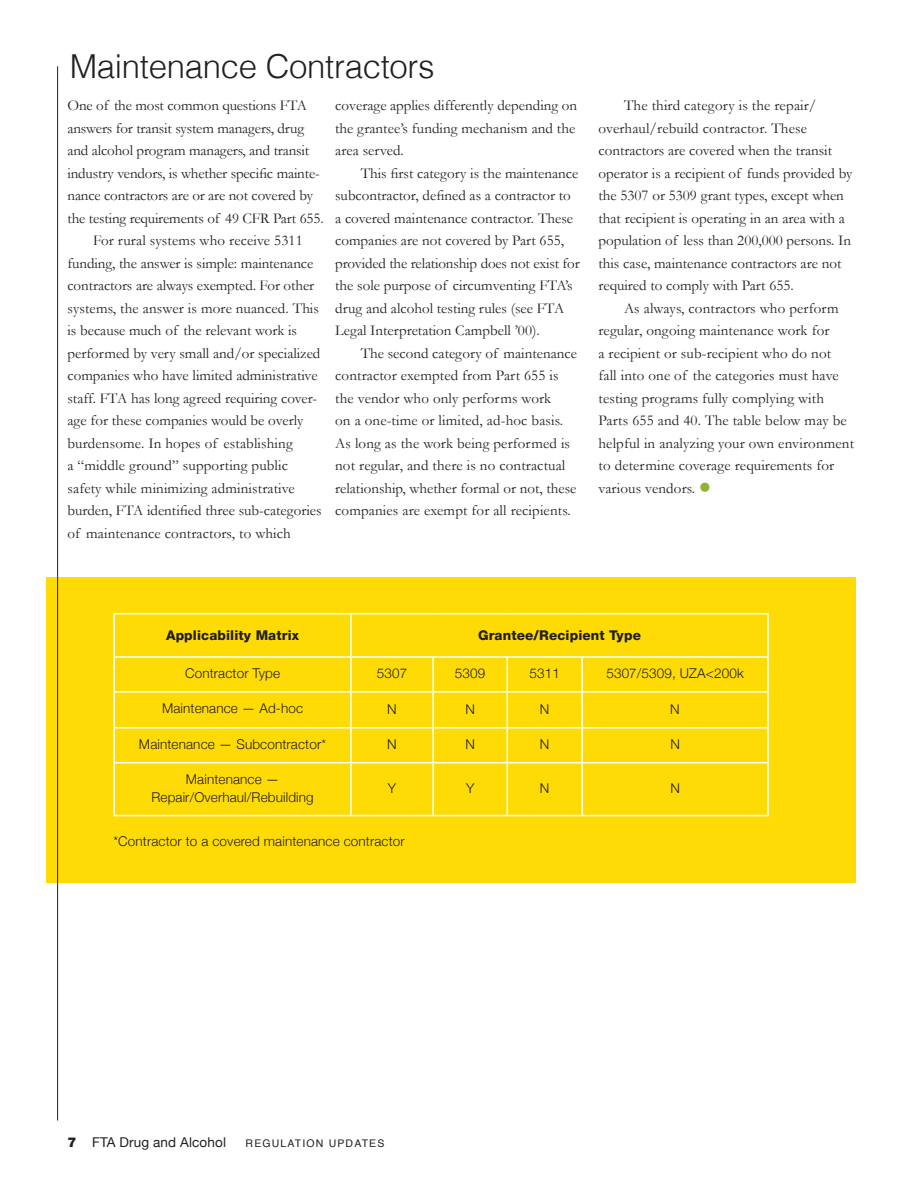
<style>
.page{position:relative;width:918px;height:1188px;background:#fff}
.page>*{position:absolute;margin:0;border:0;box-sizing:border-box;transform-origin:0 0}
.t1{font:300 33px "Helvetica";letter-spacing:-.01em;color:#231f20}
.t2{font:15px/22.5px "Garamond";color:#231f20}
.t3{font:300 13.5px "Helvetica Neue";letter-spacing:.01em;color:#231f20}
.t4{font:800 13.5px "Helvetica Neue LT Std";letter-spacing:.01em;color:#231f20}
.t5{font:13.5px "Helvetica Neue";letter-spacing:.01em;color:#231f20}
.t6{font:10.5px "Helvetica";letter-spacing:.11em;color:#231f20}
.s1{color:#8eb432}
.s2{font-family:"Helvetica Neue LT Std";font-weight:900}
</style>
<div class="page">
<div style="left:46px;top:578px;width:810px;height:305px;background:#ffdb06"></div>
<hr style="left:57px;top:66px;width:1px;height:1054px;background:#231f20">
<hr style="left:113px;top:614px;width:2px;height:42px;background:#fff">
<hr style="left:350px;top:614px;width:2px;height:42px;background:#fff">
<hr style="left:767px;top:614px;width:2px;height:42px;background:#fff">
<hr style="left:113px;top:656px;width:238px;height:2px;background:#fff">
<hr style="left:113px;top:658px;width:2px;height:33px;background:#fff">
<hr style="left:351px;top:656px;width:82px;height:2px;background:#fff">
<hr style="left:350px;top:658px;width:2px;height:33px;background:#fff">
<hr style="left:433px;top:656px;width:74px;height:2px;background:#fff">
<hr style="left:432px;top:658px;width:2px;height:33px;background:#fff">
<hr style="left:507px;top:656px;width:75px;height:2px;background:#fff">
<hr style="left:507px;top:658px;width:1px;height:33px;background:#fff">
<hr style="left:582px;top:656px;width:187px;height:2px;background:#fff">
<hr style="left:581px;top:658px;width:2px;height:33px;background:#fff">
<hr style="left:113px;top:691px;width:238px;height:2px;background:#fff">
<hr style="left:113px;top:693px;width:2px;height:34px;background:#fff">
<hr style="left:351px;top:691px;width:82px;height:2px;background:#fff">
<hr style="left:350px;top:693px;width:2px;height:34px;background:#fff">
<hr style="left:433px;top:691px;width:74px;height:2px;background:#fff">
<hr style="left:432px;top:693px;width:2px;height:34px;background:#fff">
<hr style="left:507px;top:691px;width:75px;height:2px;background:#fff">
<hr style="left:507px;top:693px;width:1px;height:34px;background:#fff">
<hr style="left:582px;top:691px;width:187px;height:2px;background:#fff">
<hr style="left:581px;top:693px;width:2px;height:34px;background:#fff">
<hr style="left:113px;top:727px;width:238px;height:2px;background:#fff">
<hr style="left:113px;top:729px;width:2px;height:33px;background:#fff">
<hr style="left:351px;top:727px;width:82px;height:2px;background:#fff">
<hr style="left:350px;top:729px;width:2px;height:33px;background:#fff">
<hr style="left:433px;top:727px;width:74px;height:2px;background:#fff">
<hr style="left:432px;top:729px;width:2px;height:33px;background:#fff">
<hr style="left:507px;top:727px;width:75px;height:2px;background:#fff">
<hr style="left:507px;top:729px;width:1px;height:33px;background:#fff">
<hr style="left:582px;top:727px;width:187px;height:2px;background:#fff">
<hr style="left:581px;top:729px;width:2px;height:33px;background:#fff">
<hr style="left:113px;top:762px;width:238px;height:1px;background:#fff">
<hr style="left:113px;top:763px;width:2px;height:52px;background:#fff">
<hr style="left:351px;top:762px;width:82px;height:1px;background:#fff">
<hr style="left:350px;top:763px;width:2px;height:52px;background:#fff">
<hr style="left:433px;top:762px;width:74px;height:1px;background:#fff">
<hr style="left:432px;top:763px;width:2px;height:52px;background:#fff">
<hr style="left:507px;top:762px;width:75px;height:1px;background:#fff">
<hr style="left:507px;top:763px;width:1px;height:52px;background:#fff">
<hr style="left:582px;top:762px;width:187px;height:1px;background:#fff">
<hr style="left:581px;top:763px;width:2px;height:52px;background:#fff">
<hr style="left:767px;top:763px;width:2px;height:52px;background:#fff">
<hr style="left:113px;top:613px;width:238px;height:1px;background:#fff">
<hr style="left:351px;top:613px;width:82px;height:1px;background:#fff">
<hr style="left:433px;top:613px;width:74px;height:1px;background:#fff">
<hr style="left:507px;top:613px;width:75px;height:1px;background:#fff">
<hr style="left:582px;top:613px;width:187px;height:1px;background:#fff">
<hr style="left:767px;top:658px;width:2px;height:33px;background:#fff">
<hr style="left:767px;top:693px;width:2px;height:34px;background:#fff">
<hr style="left:767px;top:729px;width:2px;height:33px;background:#fff">
<hr style="left:113px;top:815px;width:238px;height:1px;background:#fff">
<hr style="left:351px;top:815px;width:82px;height:1px;background:#fff">
<hr style="left:433px;top:815px;width:74px;height:1px;background:#fff">
<hr style="left:507px;top:815px;width:75px;height:1px;background:#fff">
<hr style="left:582px;top:815px;width:187px;height:1px;background:#fff">
<h1 class="t1" style="left:70px;top:39px;width:367px">Maintenance Contractors</h1>
<p class="t2" style="left:68px;top:94px;width:258px">One of the most common questions FTA answers for transit system managers, drug and alcohol program managers, and transit industry vendors, is whether specific mainte&shy;nance contractors are or are not covered by the testing requirements of 49 CFR Part 655.</p>
<p class="t2" style="left:68px;top:229px;width:256px;text-indent:26px">For rural systems who receive 5311 funding, the answer is simple: maintenance contractors are always exempted. For other systems, the answer is more nuanced. This is because much of the relevant work is performed by very small and/or specialized companies who have limited administrative staff. FTA has long agreed requiring cover&shy;age for these companies would be overly burdensome. In hopes of establishing<br>a “middle ground” supporting public safety while minimizing administrative burden, FTA identified three sub-categories of maintenance contractors, to which</p>
<p class="t2" style="left:335px;top:94px;width:244px;text-align:justify">coverage applies differently depending on the grantee’s funding mechanism and the area served.</p>
<p class="t2" style="left:335px;top:162px;width:246px;text-indent:26px">This first category is the maintenance subcontractor, defined as a contractor to a covered maintenance contractor. These companies are not covered by Part 655, provided the relationship does not exist for the sole purpose of circumventing FTA’s drug and alcohol testing rules (see FTA Legal Interpretation Campbell ’00).</p>
<p class="t2" style="left:335px;top:342px;width:243px;text-indent:26px">The second category of maintenance contractor exempted from Part 655 is the vendor who only performs work<br>on a one-time or limited, ad-hoc basis.<br>As long as the work being performed is not regular, and there is no contractual relationship, whether formal or not, these companies are exempt for all recipients.</p>
<p class="t2" style="left:598px;top:94px;width:256px;text-indent:26px">The third category is the repair/ overhaul/rebuild contractor. These contractors are covered when the transit operator is a recipient of funds provided by the 5307 or 5309 grant types, except when that recipient is operating in an area with a population of less than 200,000 persons. In this case, maintenance contractors are not required to comply with Part 655.</p>
<p class="t2" style="left:598px;top:297px;width:257px;text-indent:26px">As always, contractors who perform regular, ongoing maintenance work for<br>a recipient or sub-recipient who do not<br>fall into one of the categories must have testing programs fully complying with Parts 655 and 40. The table below may be helpful in analyzing your own environment to determine coverage requirements for various vendors. <span class="s1">●</span></p>
<p class="t4" style="left:166px;top:627px;width:135px">Applicability Matrix</p>
<p class="t3" style="left:185px;top:665px;width:96px">Contractor Type</p>
<p class="t3" style="left:162px;top:700px;width:143px">Maintenance — Ad-hoc</p>
<p class="t3" style="left:139px;top:736px;width:189px">Maintenance — Subcontractor*</p>
<p class="t3" style="left:186px;top:771px;width:95px">Maintenance —</p>
<p class="t3" style="left:151px;top:789px;width:164px">Repair/Overhaul/Rebuilding</p>
<p class="t3" style="left:377px;top:665px;width:32px">5307</p>
<p class="t3" style="left:387px;top:701px;width:11px">N</p>
<p class="t3" style="left:387px;top:736px;width:11px">N</p>
<p class="t3" style="left:388px;top:780px;width:10px">Y</p>
<p class="t3" style="left:113px;top:833px;width:293px">*Contractor to a covered maintenance contractor</p>
<p class="t4" style="left:478px;top:627px;width:164px">Grantee/Recipient Type</p>
<p class="t3" style="left:455px;top:665px;width:32px">5309</p>
<p class="t3" style="left:465px;top:701px;width:11px">N</p>
<p class="t3" style="left:465px;top:736px;width:11px">N</p>
<p class="t3" style="left:466px;top:780px;width:10px">Y</p>
<p class="t3" style="left:606px;top:665px;width:139px">5307/5309, UZA&lt;200k</p>
<p class="t3" style="left:670px;top:701px;width:11px">N</p>
<p class="t3" style="left:670px;top:736px;width:11px">N</p>
<p class="t3" style="left:670px;top:780px;width:11px">N</p>
<p class="t3" style="left:529px;top:665px;width:32px">5311</p>
<p class="t3" style="left:540px;top:701px;width:11px">N</p>
<p class="t3" style="left:540px;top:736px;width:11px">N</p>
<p class="t3" style="left:540px;top:780px;width:11px">N</p>
<p class="t5" style="left:67px;top:1134px;width:160px"><span class="s2">7</span> FTA Drug and Alcohol</p>
<p class="t6" style="left:246px;top:1135px;width:140px">REGULATION UPDATES</p>
</div>
